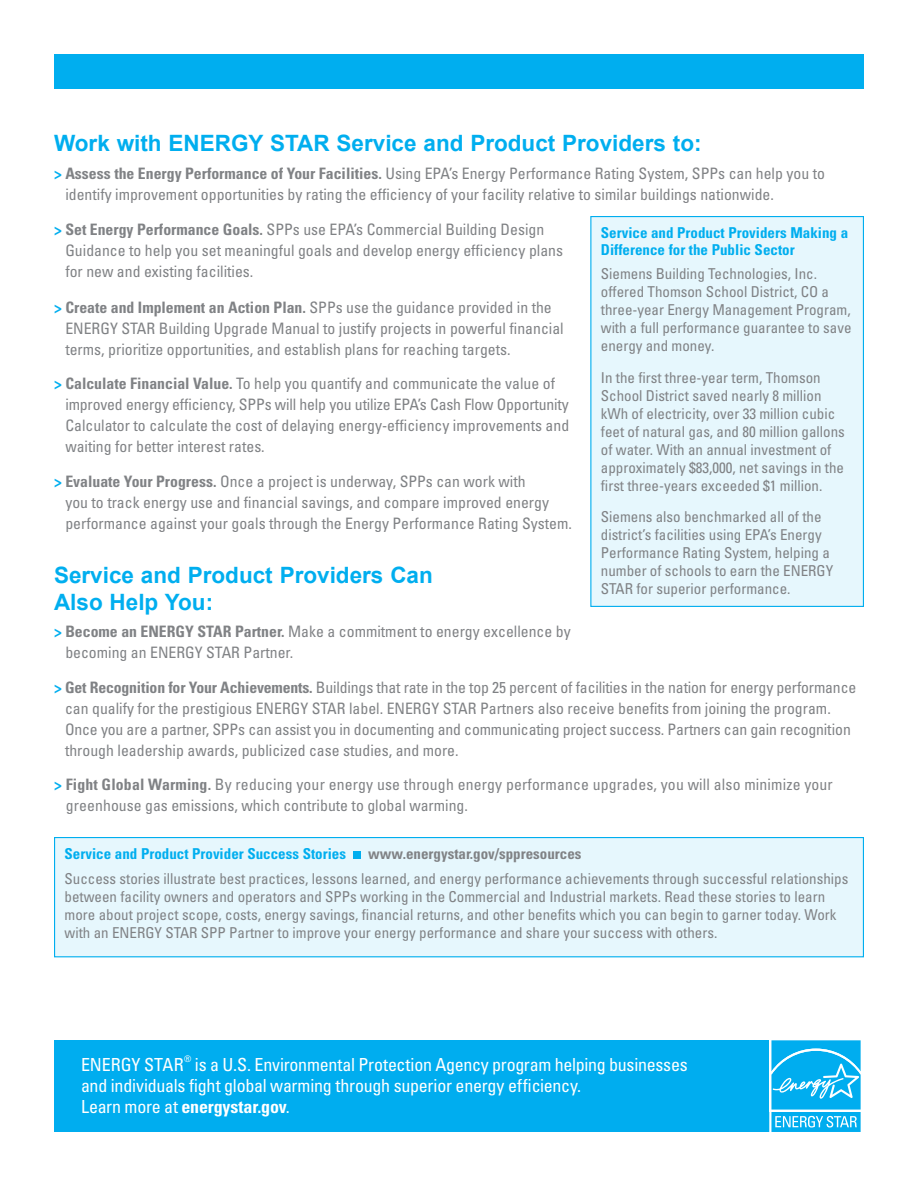
<style>
.page{position:relative;width:918px;height:1188px;background:#fff}
.page>*{position:absolute;margin:0;border:0;box-sizing:border-box;transform-origin:0 0}
.Head2{font:700 22.5px/27px "Arial";color:#00aeef}
.body{font:condensed 18px/21px "Univers";letter-spacing:-.015em;color:#fff}
.body-2{font:700 condensed 18px "Univers";letter-spacing:-.015em;color:#fff}
.heavy_start_bullets{font:condensed 15.75px/21px "Univers";color:#808285}
.box_text{font:condensed 15px/18px "Univers";color:#808285}
.box_head{font:700 condensed 15px/16.5px "Univers";color:#00aeef}
.box_head-2{font:700 condensed 15px "Univers";color:#808285}
.body-3{font:condensed 9px "Univers";color:#fff}
.s1{font-weight:700;color:#00aeef}
.s2{font-weight:700}
.s3{font-weight:400}
</style>
<div class="page">
<div style="left:54px;top:54px;width:810px;height:35px;background:#00aeef"></div>
<div style="left:591px;top:217px;width:272px;height:389px;background:#e6f7fd"></div>
<div style="left:590px;top:216px;width:274px;height:391px;border:1px solid #00aeef"></div>
<div style="left:55px;top:838px;width:808px;height:119px;background:#e6f7fd"></div>
<div style="left:353px;top:852px;width:8px;height:7px;background:#00aeef"></div>
<div style="left:54px;top:837px;width:810px;height:120px;border:1px solid #00aeef"></div>
<div style="left:54px;top:1040px;width:718px;height:92px;background:#00adef"></div>
<svg style="left:769px;top:1040px;width:92px;height:92px;background:#32bdf2"></svg>
<p class="Head2" style="left:54px;top:130px;width:649px">Work with ENERGY STAR Service and Product Providers to:</p>
<p class="heavy_start_bullets" style="left:65px;top:163px;width:761px;text-indent:-11px"><span class="s1">&gt;</span> <span class="s2">Assess the Energy Performance of Your Facilities.</span> Using EPA’s Energy Performance Rating System, SPPs can help you to identify improvement opportunities by rating the efficiency of your facility relative to similar buildings nationwide.</p>
<p class="heavy_start_bullets" style="left:65px;top:218px;width:499px;text-indent:-11px"><span class="s1">&gt;</span> <span class="s2">Set Energy Performance Goals.</span> SPPs use EPA’s Commercial Building Design<br>Guidance to help you set meaningful goals and develop energy efficiency plans for new and existing facilities.</p>
<p class="heavy_start_bullets" style="left:65px;top:296px;width:500px;text-indent:-11px"><span class="s1">&gt;</span> <span class="s2">Create and Implement an Action Plan.</span> SPPs use the guidance provided in the<br>ENERGY STAR Building Upgrade Manual to justify projects in powerful financial terms, prioritize opportunities, and establish plans for reaching targets.</p>
<p class="heavy_start_bullets" style="left:65px;top:373px;width:505px;text-indent:-11px"><span class="s1">&gt;</span> <span class="s2">Calculate Financial Value.</span> To help you quantify and communicate the value of improved energy efficiency, SPPs will help you utilize EPA’s Cash Flow Opportunity Calculator to calculate the cost of delaying energy-efficiency improvements and waiting for better interest rates.</p>
<p class="heavy_start_bullets" style="left:65px;top:470px;width:508px;text-indent:-11px"><span class="s1">&gt;</span> <span class="s2">Evaluate Your Progress.</span> Once a project is underway, SPPs can work with<br>you to track energy use and financial savings, and compare improved energy performance against your goals through the Energy Performance Rating System.</p>
<p class="Head2" style="left:54px;top:561px;width:380px">Service and Product Providers Can<br>Also Help You:</p>
<p class="heavy_start_bullets" style="left:65px;top:621px;width:507px;text-indent:-11px"><span class="s1">&gt;</span> <span class="s2">Become an ENERGY STAR Partner.</span> Make a commitment to energy excellence by becoming an ENERGY STAR Partner.</p>
<p class="heavy_start_bullets" style="left:65px;top:676px;width:793px;text-indent:-11px"><span class="s1">&gt;</span> <span class="s2">Get Recognition for Your Achievements.</span> Buildings that rate in the top 25 percent of facilities in the nation for energy performance can qualify for the prestigious ENERGY STAR label. ENERGY STAR Partners also receive benefits from joining the program.<br>Once you are a partner, SPPs can assist you in documenting and communicating project success. Partners can gain recognition through leadership awards, publicized case studies, and more.</p>
<p class="heavy_start_bullets" style="left:66px;top:774px;width:769px;text-indent:-12px"><span class="s1">&gt;</span> <span class="s2">Fight Global Warming.</span> By reducing your energy use through energy performance upgrades, you will also minimize your greenhouse gas emissions, which contribute to global warming.</p>
<p class="box_head" style="left:601px;top:224px;width:249px">Service and Product Providers Making a<br>Difference for the Public Sector</p>
<p class="box_text" style="left:601px;top:265px;width:252px">Siemens Building Technologies, Inc. offered Thomson School District, CO a three-year Energy Management Program, with a full performance guarantee to save energy and money.</p>
<p class="box_text" style="left:601px;top:368px;width:246px">In the first three-year term, Thomson School District saved nearly 8 million kWh of electricity, over 33 million cubic feet of natural gas, and 80 million gallons of water. With an annual investment of approximately $83,000, net savings in the first three-years exceeded $1 million.</p>
<p class="box_text" style="left:601px;top:508px;width:234px">Siemens also benchmarked all of the district’s facilities using EPA’s Energy Performance Rating System, helping a number of schools to earn the ENERGY STAR for superior performance.</p>
<p class="box_head" style="left:65px;top:845px;width:283px">Service and Product Provider Success Stories</p>
<p class="box_head-2" style="left:368px;top:845px;width:215px">www.energystar.gov/sppresources</p>
<p class="box_text" style="left:65px;top:869px;width:785px">Success stories illustrate best practices, lessons learned, and energy performance achievements through successful relationships between facility owners and operators and SPPs working in the Commercial and Industrial markets. Read these stories to learn more about project scope, costs, energy savings, financial returns, and other benefits which you can begin to garner today. Work with an ENERGY STAR SPP Partner to improve your energy performance and share your success with others.</p>
<p class="body" style="left:81px;top:1054px;width:104px">ENERGY STAR</p>
<p class="body-3" style="left:184px;top:1054px;width:9px">®</p>
<p class="body" style="left:81px;top:1054px;width:608px;text-indent:114px">is a U.S. Environmental Protection Agency program helping businesses and individuals fight global warming through superior energy efficiency.</p>
<p class="body-2" style="left:81px;top:1096px;width:210px"><span class="s3">Learn more at</span> energystar.gov<span class="s3">.</span></p>
</div>
